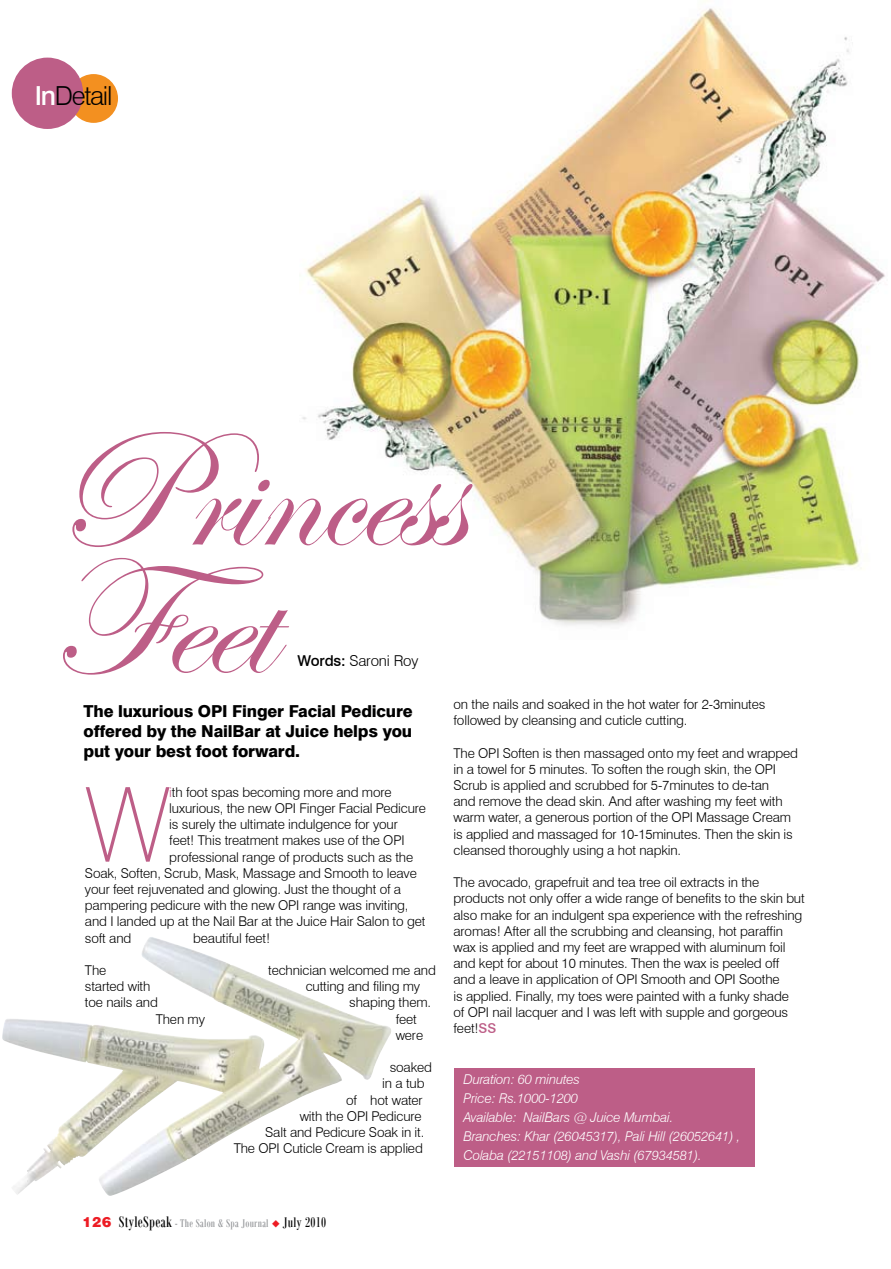
<style>
.page{position:relative;width:891px;height:1269px;background:#fff}
.page>*{position:absolute;margin:0;border:0;box-sizing:border-box;transform-origin:0 0}
.t1{font:169.5px/127.6px "Edwardian Script ITC";letter-spacing:-.01em;color:#bd5e87}
.t2{font:100 103.65px "Swiss 721 BT";color:#bd5e87}
.t3{font:300 26.25px "Swiss 721 BT";letter-spacing:-.05em;color:#000}
.t4{font:800 16.5px/19.8px "Swiss 721 BT";letter-spacing:-.01em;color:#000;text-align:justify}
.t5{font:300 15px "Swiss 721 BT";letter-spacing:-.01em;color:#000}
.t6{font:300 13.5px/16.2px "Swiss 721 BT";letter-spacing:-.01em;color:#000}
.t7{font:italic 300 13.5px/19.2px "Swiss 721 BT";letter-spacing:-.01em;color:#fff}
.t8{font:12px "Bodoni MT Condensed";letter-spacing:.02em;color:#939598}
.s1{font-weight:500;color:#fff}
.s2{font-weight:500}
.s3{font-weight:500;color:#bd5e87}
.s4{color:#bd5e87}
.s5{font-family:"Arena";font-weight:900;font-size:15px;color:#ed1c24}
.s6{font-size:16.5px;color:#000}
.s7{color:#ed1c24}
.s8{font-size:15px;color:#000}
</style>
<div class="page">
<div style="left:454px;top:1069px;width:301px;height:98px;background:#bd5e87"></div>
<img style="left:302px;top:0;width:583px;height:626px">
<div style="left:69px;top:74px;width:49px;height:49px;background:#f39020;border-radius:50%"></div>
<div style="left:12px;top:58px;width:71px;height:71px;background:#bd5e87;border-radius:50%"></div>
<img style="left:2px;top:938px;width:296px;height:258px">
<h3 class="t3" style="left:35px;top:80px;width:79px"><span class="s1">In</span>Detail</h3>
<h1 class="t1" style="left:53px;top:435px;width:411px">Princess<br>Feet</h1>
<p class="t4" style="left:84px;top:701px;width:331px">The luxurious OPI Finger Facial Pedicure offered by the NailBar at Juice helps you put your best foot forward.</p>
<p class="t5" style="left:298px;top:652px;width:122px"><span class="s2">Words:</span> Saroni Roy</p>
<p class="t6" style="left:454px;top:696px;width:313px">on the nails and soaked in the hot water for 2-3minutes followed by cleansing and cuticle cutting.</p>
<p class="t6" style="left:454px;top:745px;width:346px">The OPI Soften is then massaged onto my feet and wrapped in a towel for 5 minutes. To soften the rough skin, the OPI Scrub is applied and scrubbed for 5-7minutes to de-tan<br>and remove the dead skin. And after washing my feet with warm water, a generous portion of the OPI Massage Cream is applied and massaged for 10-15minutes. Then the skin is cleansed thoroughly using a hot napkin.</p>
<p class="t6" style="left:454px;top:874px;width:353px">The avocado, grapefruit and tea tree oil extracts in the products not only offer a wide range of benefits to the skin but also make for an indulgent spa experience with the refreshing aromas! After all the scrubbing and cleansing, hot paraffin wax is applied and my feet are wrapped with aluminum foil and kept for about 10 minutes. Then the wax is peeled off and a leave in application of OPI Smooth and OPI Soothe<br>is applied. Finally, my toes were painted with a funky shade<br>of OPI nail lacquer and I was left with supple and gorgeous feet!<span class="s3">SS</span></p>
<h2 class="t2" style="left:85px;top:762px;width:87px">W</h2>
<p class="t6" style="left:169px;top:784px;width:224px"><span class="s4">i</span>th foot spas becoming more and more</p>
<p class="t6" style="left:169px;top:800px;width:258px">luxurious, the new OPI Finger Facial Pedicure</p>
<p class="t6" style="left:169px;top:816px;width:230px">is surely the ultimate indulgence for your</p>
<p class="t6" style="left:169px;top:832px;width:237px">feet! This treatment makes use of the OPI</p>
<p class="t6" style="left:169px;top:849px;width:245px">professional range of products such as the</p>
<p class="t6" style="left:85px;top:865px;width:333px">Soak, Soften, Scrub, Mask, Massage and Smooth to leave</p>
<p class="t6" style="left:85px;top:881px;width:318px">your feet rejuvenated and glowing. Just the thought of a</p>
<p class="t6" style="left:85px;top:897px;width:325px">pampering pedicure with the new OPI range was inviting,</p>
<p class="t6" style="left:85px;top:913px;width:342px">and I landed up at the Nail Bar at the Juice Hair Salon to get</p>
<p class="t6" style="left:85px;top:930px;width:48px">soft and</p>
<p class="t6" style="left:193px;top:930px;width:79px">beautiful feet!</p>
<p class="t6" style="left:85px;top:962px;width:23px">The</p>
<p class="t6" style="left:268px;top:962px;width:169px">technician welcomed me and</p>
<p class="t6" style="left:85px;top:978px;width:67px">started with</p>
<p class="t6" style="left:306px;top:978px;width:116px">cutting and filing my</p>
<p class="t6" style="left:85px;top:994px;width:74px">toe nails and</p>
<p class="t6" style="left:349px;top:994px;width:83px">shaping them.</p>
<p class="t6" style="left:156px;top:1011px;width:51px">Then my</p>
<p class="t6" style="left:396px;top:1011px;width:29px">feet were</p>
<p class="t6" style="left:390px;top:1059px;width:44px">soaked</p>
<p class="t6" style="left:382px;top:1075px;width:44px">in a tub</p>
<p class="t6" style="left:346px;top:1092px;width:78px">of hot water</p>
<p class="t6" style="left:300px;top:1108px;width:123px">with the OPI Pedicure</p>
<p class="t6" style="left:265px;top:1124px;width:161px">Salt and Pedicure Soak in it.</p>
<p class="t6" style="left:234px;top:1140px;width:191px">The OPI Cuticle Cream is applied</p>
<p class="t7" style="left:463px;top:1069px;width:279px">Duration: 60 minutes<br>Price: Rs.1000-1200<br>Available: NailBars @ Juice Mumbai.<br>Branches: Khar (26045317), Pali Hill (26052641) , Colaba (22151108) and Vashi (67934581).</p>
<p class="t8" style="left:83px;top:1216px;width:245px"><span class="s5">126</span> <span class="s6">StyleSpeak</span> - The Salon &amp; Spa Journal <span class="s7">◆</span> <span class="s8">July 2010</span></p>
</div>
